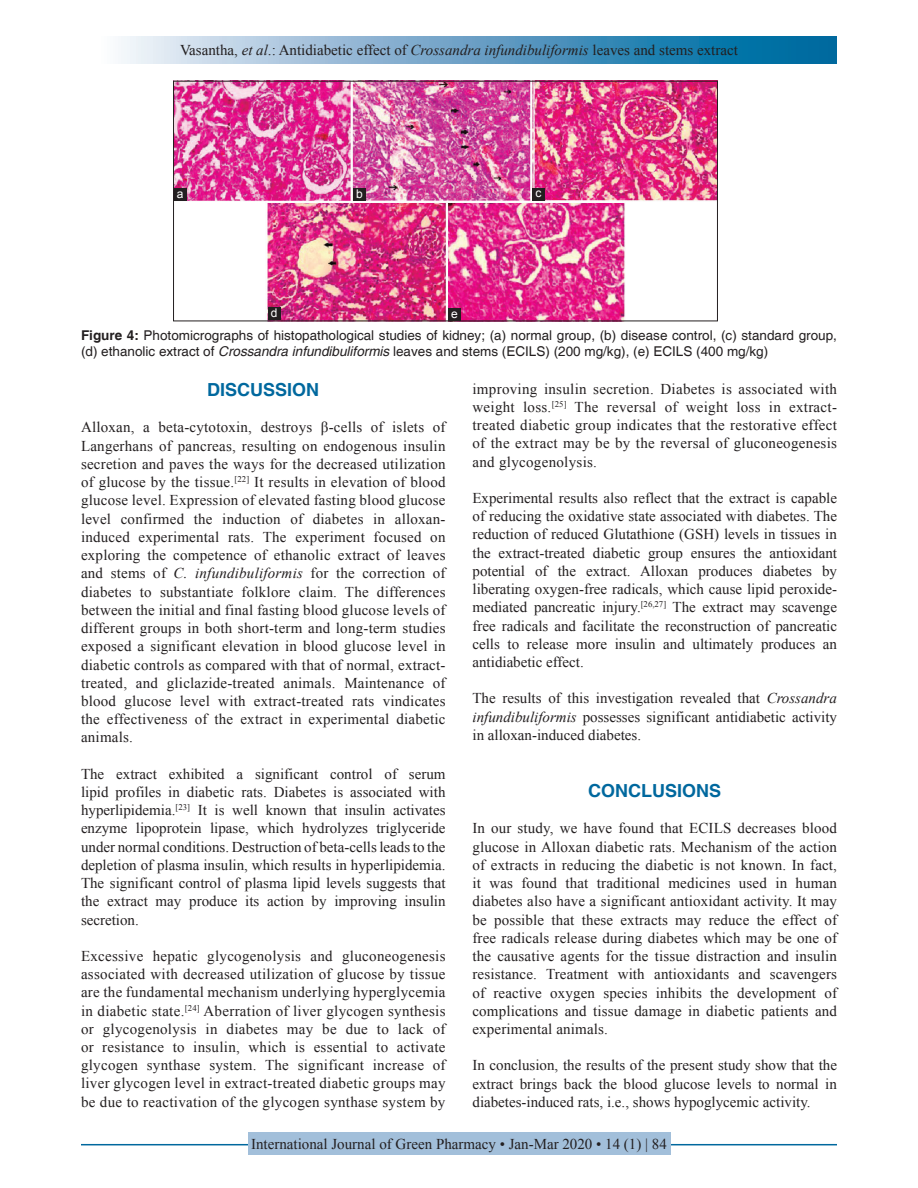
<style>
.page{position:relative;width:918px;height:1188px;background:#fff}
.page>*{position:absolute;margin:0;border:0;box-sizing:border-box;transform-origin:0 0}
.t1{font:700 18px "Helvetica";color:#00689e}
.TX{font:15px/18.3px "Times New Roman";color:#231f20;text-align:justify}
.FGC{font:13.5px/16.5px "Helvetica";color:#231f20}
.LABEL{font:12px "Arial";color:#fff}
.s1{font-style:italic}
.s2{font-weight:700}
</style>
<div class="page">
<div style="left:81px;top:37px;width:756px;height:27px;background:linear-gradient(to right,#fcf4fb,#005d99)"></div>
<hr style="left:81px;top:1144px;width:756px;height:1px;background:#00689e">
<div style="left:248px;top:1133px;width:422px;height:22px;background:#a2bfda"></div>
<img style="left:175px;top:83px;width:541px;height:236px">
<div style="left:173px;top:81px;width:545px;height:240px;border:1px solid #231f20"></div>
<div style="left:532px;top:188px;width:13px;height:12px;background:#231f20"></div>
<div style="left:174px;top:188px;width:12px;height:13px;background:#231f20"></div>
<div style="left:353px;top:188px;width:13px;height:13px;background:#231f20"></div>
<div style="left:268px;top:308px;width:13px;height:12px;background:#231f20"></div>
<div style="left:448px;top:308px;width:13px;height:13px;background:#231f20"></div>
<p class="TX" style="left:180px;top:41px;width:559px">Vasantha, <span class="s1">et al</span>.: Antidiabetic effect of <span class="s1">Crossandra infundibuliformis</span> leaves and stems extract</p>
<p class="LABEL" style="left:177px;top:185px;width:8px">a</p>
<p class="LABEL" style="left:356px;top:185px;width:8px">b</p>
<p class="LABEL" style="left:536px;top:185px;width:7px">c</p>
<p class="LABEL" style="left:271px;top:305px;width:8px">d</p>
<p class="LABEL" style="left:451px;top:305px;width:8px">e</p>
<p class="FGC" style="left:81px;top:327px;width:758px"><span class="s2">Figure 4:</span> Photomicrographs of histopathological studies of kidney; (a) normal group, (b) disease control, (c) standard group, (d) ethanolic extract of <span class="s1">Crossandra infundibuliformis</span> leaves and stems (ECILS) (200 mg/kg), (e) ECILS (400 mg/kg)</p>
<h1 class="t1" style="left:207px;top:379px;width:114px">DISCUSSION</h1>
<p class="TX" style="left:81px;top:418px;width:366px">Alloxan, a beta-cytotoxin, destroys β-cells of islets of Langerhans of pancreas, resulting on endogenous insulin secretion and paves the ways for the decreased utilization of glucose by the tissue.<sup>[22]</sup> It results in elevation of blood glucose level. Expression of elevated fasting blood glucose level confirmed the induction of diabetes in alloxan&shy;induced experimental rats. The experiment focused on exploring the competence of ethanolic extract of leaves and stems of <span class="s1">C. infundibuliformis</span> for the correction of diabetes to substantiate folklore claim. The differences between the initial and final fasting blood glucose levels of different groups in both short-term and long-term studies exposed a significant elevation in blood glucose level in diabetic controls as compared with that of normal, extract&shy;treated, and gliclazide-treated animals. Maintenance of blood glucose level with extract-treated rats vindicates the effectiveness of the extract in experimental diabetic animals.</p>
<p class="TX" style="left:81px;top:764px;width:366px">The extract exhibited a significant control of serum lipid profiles in diabetic rats. Diabetes is associated with hyperlipidemia.<sup>[23]</sup> It is well known that insulin activates enzyme lipoprotein lipase, which hydrolyzes triglyceride under normal conditions. Destruction of beta-cells leads to the depletion of plasma insulin, which results in hyperlipidemia.<br>The significant control of plasma lipid levels suggests that the extract may produce its action by improving insulin secretion.</p>
<p class="TX" style="left:81px;top:946px;width:366px">Excessive hepatic glycogenolysis and gluconeogenesis associated with decreased utilization of glucose by tissue are the fundamental mechanism underlying hyperglycemia in diabetic state.<sup>[24]</sup> Aberration of liver glycogen synthesis or glycogenolysis in diabetes may be due to lack of or resistance to insulin, which is essential to activate glycogen synthase system. The significant increase of liver glycogen level in extract-treated diabetic groups may be due to reactivation of the glycogen synthase system by</p>
<p class="TX" style="left:472px;top:379px;width:366px">improving insulin secretion. Diabetes is associated with weight loss.<sup>[25]</sup> The reversal of weight loss in extract&shy;treated diabetic group indicates that the restorative effect of the extract may be by the reversal of gluconeogenesis and glycogenolysis.</p>
<p class="TX" style="left:472px;top:488px;width:366px">Experimental results also reflect that the extract is capable of reducing the oxidative state associated with diabetes. The reduction of reduced Glutathione (GSH) levels in tissues in the extract-treated diabetic group ensures the antioxidant potential of the extract. Alloxan produces diabetes by liberating oxygen-free radicals, which cause lipid peroxide&shy;mediated pancreatic injury.<sup>[26,27]</sup> The extract may scavenge free radicals and facilitate the reconstruction of pancreatic cells to release more insulin and ultimately produces an antidiabetic effect.</p>
<p class="TX" style="left:472px;top:689px;width:366px">The results of this investigation revealed that <span class="s1">Crossandra infundibuliformis</span> possesses significant antidiabetic activity in alloxan-induced diabetes.</p>
<h1 class="t1" style="left:588px;top:780px;width:135px">CONCLUSIONS</h1>
<p class="TX" style="left:472px;top:819px;width:366px">In our study, we have found that ECILS decreases blood glucose in Alloxan diabetic rats. Mechanism of the action of extracts in reducing the diabetic is not known. In fact, it was found that traditional medicines used in human diabetes also have a significant antioxidant activity. It may be possible that these extracts may reduce the effect of free radicals release during diabetes which may be one of the causative agents for the tissue distraction and insulin resistance. Treatment with antioxidants and scavengers of reactive oxygen species inhibits the development of complications and tissue damage in diabetic patients and experimental animals.</p>
<p class="TX" style="left:472px;top:1056px;width:366px">In conclusion, the results of the present study show that the extract brings back the blood glucose levels to normal in diabetes-induced rats, i.e., shows hypoglycemic activity.</p>
<p class="TX" style="left:251px;top:1135px;width:417px">International Journal of Green Pharmacy • Jan-Mar 2020 • 14 (1) | 84</p>
</div>
